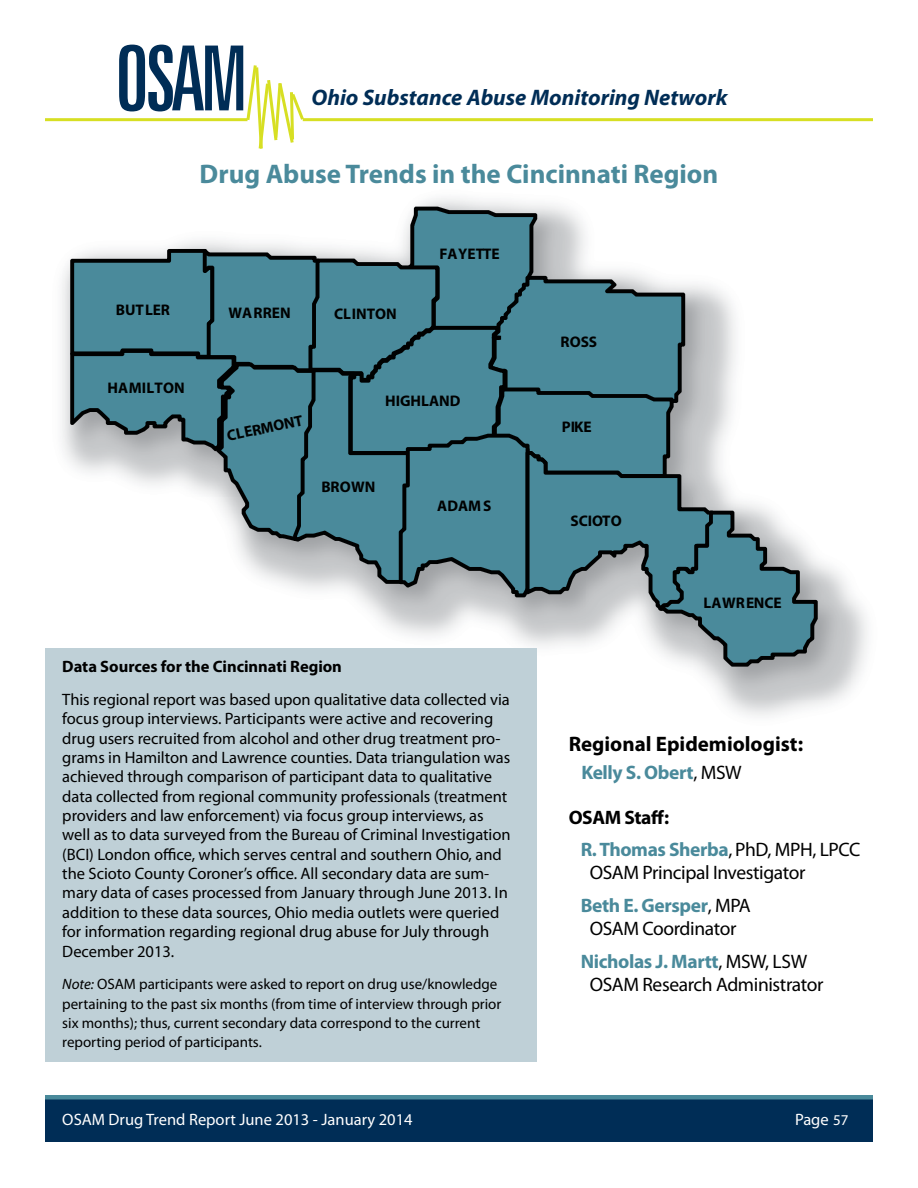
<style>
.page{position:relative;width:918px;height:1188px;background:#fff}
.page>*{position:absolute;margin:0;border:0;box-sizing:border-box;transform-origin:0 0}
.t1{font:extra-condensed 90px "Zurich BT";color:#002d56}
.t2{font:700 27px "Myriad Pro";color:#4a8a9b}
.t3{font:italic 700 22.5px "Myriad Pro";color:#002d56}
.t4{font:700 21px "Myriad Pro";color:#000}
.t5{font:19.5px/32.4px "Myriad Pro";letter-spacing:-.02em;color:#000}
.t6{font:700 19.5px/32.4px "Myriad Pro";letter-spacing:-.02em;color:#4a8a9b}
.t7{font:16.5px/19.4px "Myriad Pro";color:#000}
.t8{font:16.5px "Myriad Pro";color:#fff}
.t9{font:700 16.5px "Myriad Pro";color:#000}
.t10{font:700 15.45px "Myriad Pro";color:#000101}
.t11{font:15px/19.4px "Myriad Pro";color:#000}
.s1{font-style:italic}
.s2{font-weight:400;color:#000}
.s3{color:#000}
.s4{font-weight:700;color:#4a8a9b}
.s5{font-size:15px}
</style>
<div class="page">
<div style="left:45px;top:1097px;width:828px;height:45px;background:#002d56"></div>
<div style="left:45px;top:1095px;width:828px;height:5px;background:#4a8a9b"></div>
<svg style="left:70px;top:207px;width:748px;height:460px"></svg>
<div style="left:45px;top:648px;width:491px;height:414px;background:#bfd0d7"></div>
<hr style="left:45px;top:118px;width:202px;height:3px;background:#d7df23">
<svg style="left:245px;top:65px;width:61px;height:84px"></svg>
<hr style="left:303px;top:118px;width:570px;height:3px;background:#d7df23">
<h1 class="t1" style="left:114px;top:27px;width:135px">OSAM</h1>
<h3 class="t3" style="left:311px;top:83px;width:418px">Ohio Substance Abuse Monitoring Network</h3>
<h2 class="t2" style="left:200px;top:156px;width:520px">Drug Abuse Trends in the Cincinnati Region</h2>
<p class="t10" style="left:116px;top:300px;width:56px">BUTLER</p>
<p class="t10" style="left:229px;top:303px;width:64px">WARREN</p>
<p class="t10" style="left:334px;top:304px;width:64px">CLINTON</p>
<p class="t10" style="left:107px;top:377px;width:79px">HAMILTON</p>
<p class="t10" style="left:439px;top:243px;width:62px">FAYETTE</p>
<p class="t10" style="left:225px;top:426px;width:79px;rotate:-12deg">CLERMONT</p>
<p class="t10" style="left:385px;top:391px;width:77px">HIGHLAND</p>
<p class="t10" style="left:321px;top:477px;width:56px">BROWN</p>
<p class="t10" style="left:437px;top:495px;width:56px">ADAMS</p>
<p class="t9" style="left:62px;top:656px;width:281px">Data Sources for the Cincinnati Region</p>
<p class="t7" style="left:62px;top:689px;width:450px">This regional report was based upon qualitative data collected via focus group interviews. Participants were active and recovering drug users recruited from alcohol and other drug treatment pro&shy;grams in Hamilton and Lawrence counties. Data triangulation was achieved through comparison of participant data to qualitative data collected from regional community professionals (treatment providers and law enforcement) via focus group interviews, as well as to data surveyed from the Bureau of Criminal Investigation (BCI) London office, which serves central and southern Ohio, and the Scioto County Coroner’s office. All secondary data are sum&shy;mary data of cases processed from January through June 2013. In addition to these data sources, Ohio media outlets were queried for information regarding regional drug abuse for July through December 2013.</p>
<p class="t11" style="left:62px;top:974px;width:441px"><span class="s1">Note:</span> OSAM participants were asked to report on drug use/knowledge pertaining to the past six months (from time of interview through prior six months); thus, current secondary data correspond to the current reporting period of participants.</p>
<p class="t10" style="left:561px;top:332px;width:38px">ROSS</p>
<p class="t10" style="left:562px;top:417px;width:31px">PIKE</p>
<p class="t10" style="left:571px;top:510px;width:53px">SCIOTO</p>
<p class="t10" style="left:704px;top:593px;width:80px">LAWRENCE</p>
<p class="t4" style="left:569px;top:730px;width:236px">Regional Epidemiologist:</p>
<p class="t6" style="left:582px;top:755px;width:162px">Kelly S. Obert<span class="s2">, MSW</span></p>
<p class="t6" style="left:581px;top:800px;width:281px;text-indent:-12px"><span class="s3">OSAM Staff:<br></span>R. Thomas Sherba<span class="s2">, PhD, MPH, LPCC</span></p>
<p class="t5" style="left:581px;top:856px;width:226px;text-indent:9px">OSAM Principal Investigator<br><span class="s4">Beth E. Gersper</span>, MPA</p>
<p class="t5" style="left:581px;top:912px;width:228px;text-indent:9px">OSAM Coordinator<br><span class="s4">Nicholas J. Martt</span>, MSW, LSW</p>
<p class="t5" style="left:590px;top:968px;width:235px">OSAM Research Administrator</p>
<p class="t8" style="left:246px;top:1108px;width:124px">a uary-June 2013</p>
<p class="t8" style="left:795px;top:1109px;width:55px">Page <span class="s5">57</span></p>
<p class="t8" style="left:62px;top:1109px;width:352px">OSAM Drug Trend Report June 2013 - January 2014</p>
</div>
